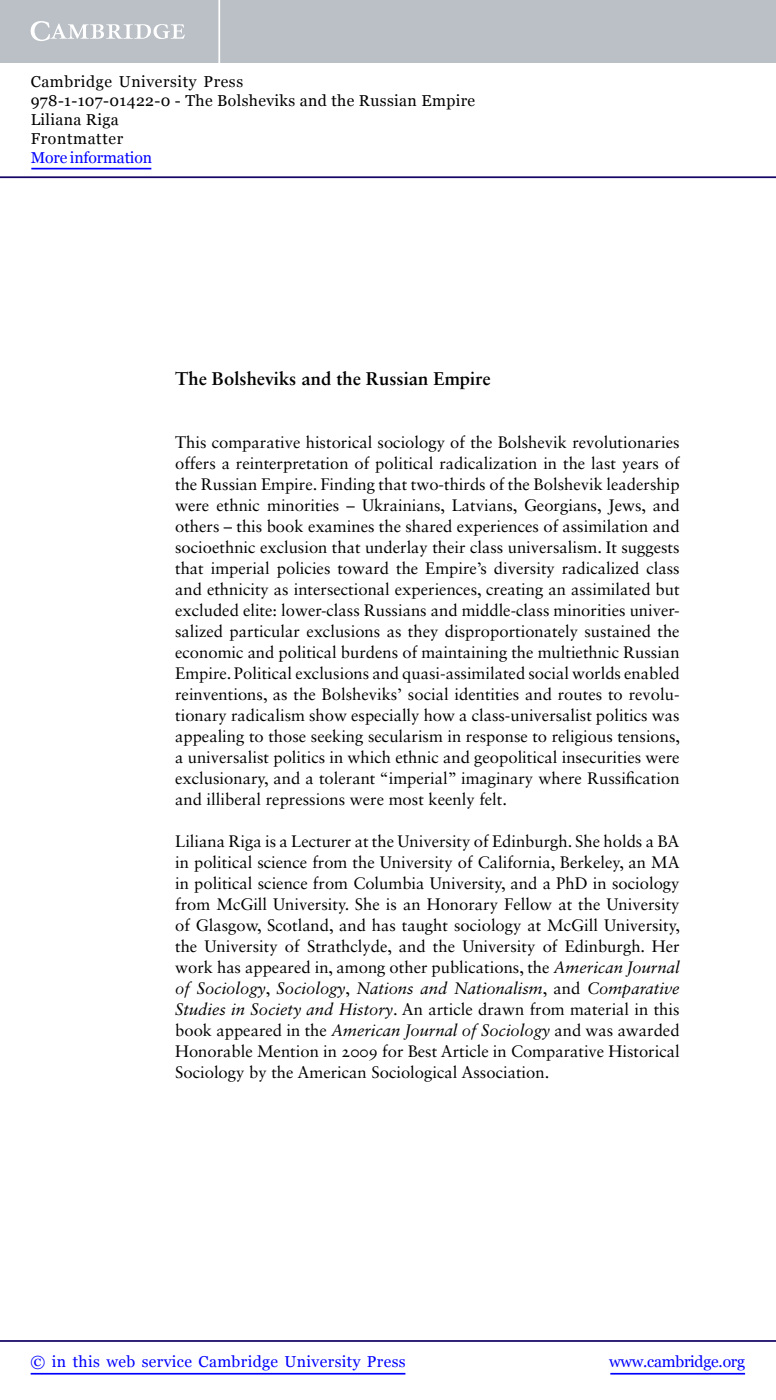
<style>
.page{position:relative;width:776px;height:1400px;background:#fff}
.page>*{position:absolute;margin:0;border:0;box-sizing:border-box;transform-origin:0 0}
.t1{font:700 18.38px "Sabon LT Std";color:#000}
.t2{font:16.62px/21px "Sabon LT Std";color:#000;text-align:justify}
.t3{font:15.75px/18.9px "Georgia";letter-spacing:.025em;color:#000}
.t4{font:15.75px "Georgia";letter-spacing:.025em;color:#00f}
.t5{font:15.75px "Georgia";letter-spacing:-.015em;color:#00f}
.t6{font:15.75px "Georgia";letter-spacing:-.01em;color:#00f}
.s1{font-style:italic}
</style>
<div class="page">
<div style="left:0;top:0;width:775px;height:63px;background:#bac0c6"></div>
<svg style="left:31px;top:21px;width:154px;height:20px"></svg>
<hr style="left:218px;top:0;width:2px;height:63px;background:#fff">
<hr style="left:0;top:176px;width:775px;height:2px;background:#150666">
<hr style="left:610px;top:1373px;width:134px;height:2px;background:#00f">
<hr style="left:0;top:1340px;width:775px;height:2px;background:#150666">
<hr style="left:31px;top:1373px;width:374px;height:2px;background:#00f">
<hr style="left:31px;top:168px;width:120px;height:1px;background:#00f">
<p class="t3" style="left:31px;top:72px;width:446px">Cambridge University Press<br>978-1-107-01422-0 - The Bolsheviks and the Russian Empire<br>Liliana Riga<br>Frontmatter</p>
<p class="t6" style="left:31px;top:148px;width:123px">More information</p>
<p class="t1" style="left:175px;top:367px;width:317px">The Bolsheviks and the Russian Empire</p>
<p class="t2" style="left:175px;top:431px;width:506px">This comparative historical sociology of the Bolshevik revolutionaries offers a reinterpretation of political radicalization in the last years of the Russian Empire. Finding that two-thirds of the Bolshevik leadership were ethnic minorities – Ukrainians, Latvians, Georgians, Jews, and others – this book examines the shared experiences of assimilation and socioethnic exclusion that underlay their class universalism. It suggests that imperial policies toward the Empire’s diversity radicalized class and ethnicity as intersectional experiences, creating an assimilated but excluded elite: lower-class Russians and middle-class minorities univer&shy;salized particular exclusions as they disproportionately sustained the economic and political burdens of maintaining the multiethnic Russian Empire. Political exclusions and quasi-assimilated social worlds enabled reinventions, as the Bolsheviks’ social identities and routes to revolu&shy;tionary radicalism show especially how a class-universalist politics was appealing to those seeking secularism in response to religious tensions, a universalist politics in which ethnic and geopolitical insecurities were exclusionary, and a tolerant “imperial” imaginary where Russification and illiberal repressions were most keenly felt.</p>
<p class="t2" style="left:175px;top:830px;width:506px">Liliana Riga is a Lecturer at the University of Edinburgh. She holds a BA in political science from the University of California, Berkeley, an MA in political science from Columbia University, and a PhD in sociology from McGill University. She is an Honorary Fellow at the University of Glasgow, Scotland, and has taught sociology at McGill University, the University of Strathclyde, and the University of Edinburgh. Her work has appeared in, among other publications, the <span class="s1">American Journal of Sociology</span>, <span class="s1">Sociology</span>, <span class="s1">Nations and Nationalism</span>, and <span class="s1">Comparative Studies in Society and History</span>. An article drawn from material in this book appeared in the <span class="s1">American Journal of Sociology</span> and was awarded Honorable Mention in 2009 for Best Article in Comparative Historical Sociology by the American Sociological Association.</p>
<p class="t4" style="left:31px;top:1352px;width:376px">© in this web service Cambridge University Press</p>
<p class="t5" style="left:608px;top:1352px;width:137px">www.cambridge.org</p>
</div>
